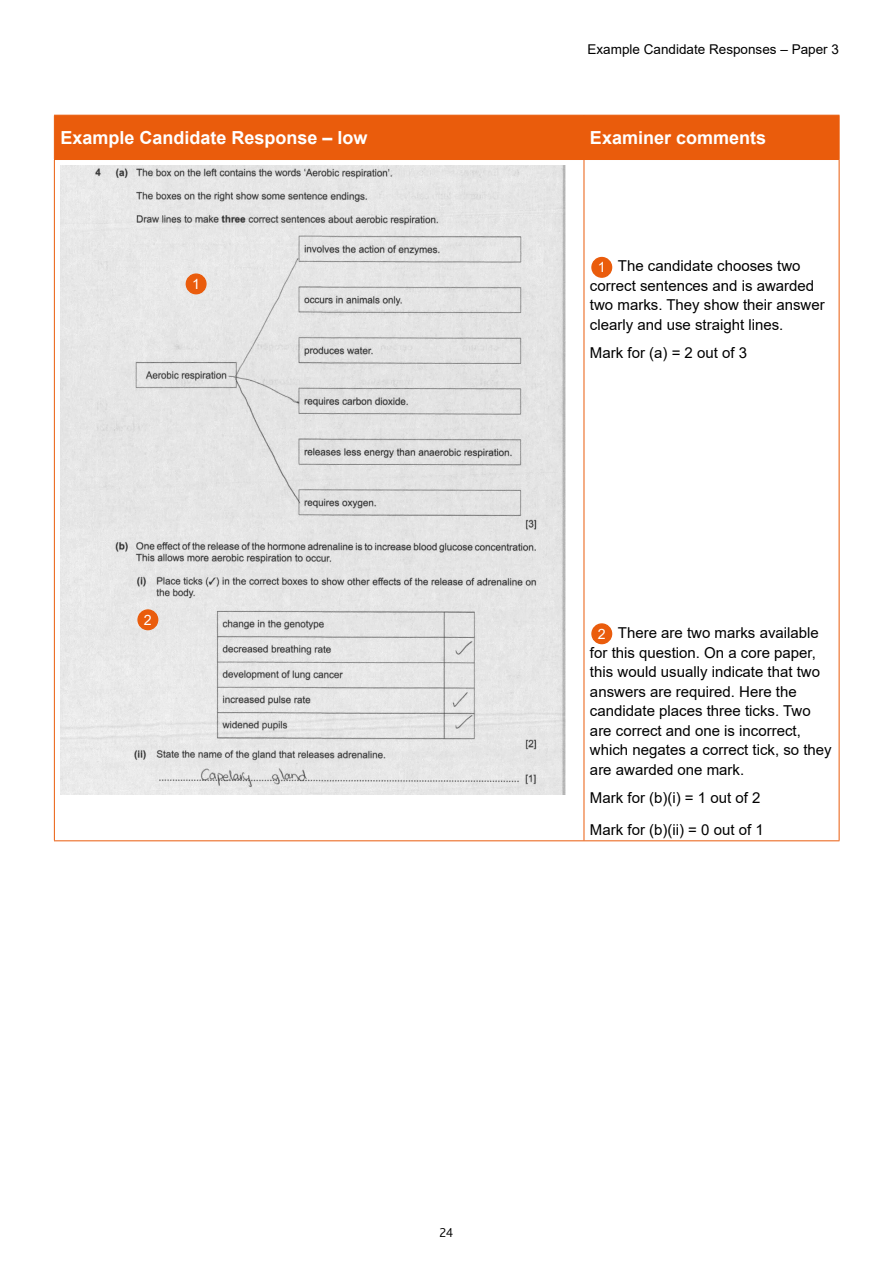
<style>
.page{position:relative;width:893px;height:1263px;background:#fff}
.page>*{position:absolute;margin:0;border:0;box-sizing:border-box;transform-origin:0 0}
.Table_heading_white{font:700 18px "Arial";color:#fff}
.Examiner_comments{font:15px/19.5px "Arial";color:#000}
.t1{font:14.25px "Arial";color:#fff}
.t2{font:13.5px "Arial";color:#000}
.t3{font:300 13.5px "Bliss Pro";color:#000}
</style>
<div class="page">
<div style="left:55px;top:116px;width:784px;height:43px;background:#ea5c0c"></div>
<hr style="left:54px;top:116px;width:1px;height:43px;background:#ea5c0c">
<hr style="left:54px;top:115px;width:530px;height:1px;background:#ea5c0c">
<hr style="left:54px;top:159px;width:530px;height:1px;background:#ea5c0c">
<hr style="left:584px;top:116px;width:1px;height:43px;background:#ea5c0c">
<hr style="left:584px;top:115px;width:255px;height:1px;background:#ea5c0c">
<hr style="left:839px;top:116px;width:1px;height:43px;background:#ea5c0c">
<hr style="left:584px;top:159px;width:255px;height:1px;background:#ea5c0c">
<hr style="left:54px;top:160px;width:1px;height:680px;background:#ea5c0c">
<hr style="left:54px;top:840px;width:530px;height:1px;background:#ea5c0c">
<hr style="left:584px;top:160px;width:1px;height:680px;background:#ea5c0c">
<hr style="left:839px;top:160px;width:1px;height:680px;background:#ea5c0c">
<hr style="left:584px;top:840px;width:255px;height:1px;background:#ea5c0c">
<img style="left:60px;top:165px;width:506px;height:630px">
<div style="left:592px;top:258px;width:20px;height:19px;background:#ea5c0c;border-radius:50%"></div>
<div style="left:591px;top:257px;width:21px;height:21px;border:1px solid #ea5c0c;border-radius:50%"></div>
<div style="left:592px;top:624px;width:20px;height:20px;background:#ea5c0c;border-radius:50%"></div>
<div style="left:591px;top:623px;width:21px;height:21px;border:1px solid #ea5c0c;border-radius:50%"></div>
<div style="left:186px;top:274px;width:20px;height:20px;background:#ea5c0c;border-radius:50%"></div>
<div style="left:186px;top:273px;width:21px;height:21px;border:1px solid #ea5c0c;border-radius:50%"></div>
<div style="left:138px;top:610px;width:20px;height:20px;background:#ea5c0c;border-radius:50%"></div>
<div style="left:137px;top:609px;width:21px;height:21px;border:1px solid #ea5c0c;border-radius:50%"></div>
<p class="t2" style="left:588px;top:40px;width:253px">Example Candidate Responses – Paper 3</p>
<p class="Table_heading_white" style="left:60px;top:125px;width:309px">Example Candidate Response – low</p>
<p class="Table_heading_white" style="left:590px;top:125px;width:178px">Examiner comments</p>
<p class="t1" style="left:192px;top:274px;width:9px">1</p>
<p class="t1" style="left:144px;top:610px;width:9px">2</p>
<p class="Examiner_comments" style="left:590px;top:256px;width:236px;text-indent:28px">The candidate chooses two correct sentences and is awarded two marks. They show their answer clearly and use straight lines.</p>
<p class="Examiner_comments" style="left:590px;top:343px;width:159px">Mark for (a) = 2 out of 3</p>
<p class="t1" style="left:598px;top:257px;width:9px">1</p>
<p class="Examiner_comments" style="left:590px;top:623px;width:243px;text-indent:28px">There are two marks available for this question. On a core paper, this would usually indicate that two answers are required. Here the candidate places three ticks. Two are correct and one is incorrect, which negates a correct tick, so they are awarded one mark.</p>
<p class="Examiner_comments" style="left:590px;top:787px;width:172px">Mark for (b)(i) = 1 out of 2</p>
<p class="Examiner_comments" style="left:590px;top:820px;width:175px">Mark for (b)(ii) = 0 out of 1</p>
<p class="t1" style="left:598px;top:624px;width:9px">2</p>
<p class="t3" style="left:440px;top:1224px;width:15px">24</p>
</div>
